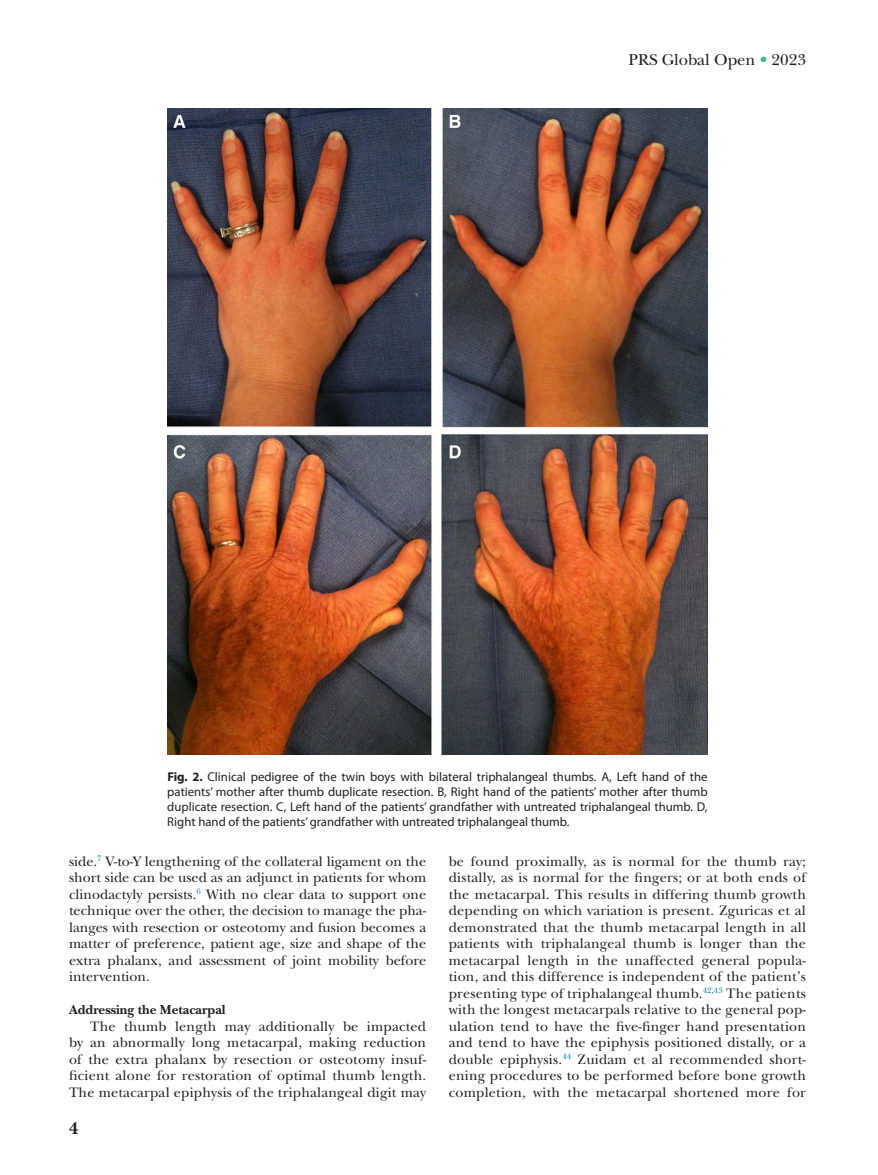
<style>
.page{position:relative;width:878px;height:1175px;background:#fff}
.page>*{position:absolute;margin:0;border:0;box-sizing:border-box;transform-origin:0 0}
.t1{font:700 18px "New Baskerville Std";color:#231f20}
.t2{font:16.5px "New Baskerville Std";color:#231f20}
.t3{font:14.25px/16.5px "New Baskerville Std";letter-spacing:.015em;color:#231f20;text-align:justify}
.t4{font:700 13.5px "New Baskerville Std";color:#231f20}
.t5{font:12.75px/15px "Myriad Pro";color:#231f20;text-align:justify}
.s1{color:#45bc89}
.s2{font-weight:700}
</style>
<div class="page">
<img style="left:167px;top:108px;width:540px;height:647px">
<p class="t2" style="left:628px;top:50px;width:179px">PRS Global Open <span class="s1">•</span> 2023</p>
<p class="t5" style="left:167px;top:769px;width:542px"><span class="s2">Fig. 2.</span> Clinical pedigree of the twin boys with bilateral triphalangeal thumbs. A, Left hand of the patients’ mother after thumb duplicate resection. B, Right hand of the patients’ mother after thumb duplicate resection. C, Left hand of the patients’ grandfather with untreated triphalangeal thumb. D, Right hand of the patients’ grandfather with untreated triphalangeal thumb.</p>
<p class="t3" style="left:69px;top:853px;width:359px">side.<sup>7</sup> V-to-Y lengthening of the collateral ligament on the short side can be used as an adjunct in patients for whom clinodactyly persists.<sup>6</sup> With no clear data to support one technique over the other, the decision to manage the pha&shy;langes with resection or osteotomy and fusion becomes a matter of preference, patient age, size and shape of the extra phalanx, and assessment of joint mobility before intervention.</p>
<p class="t4" style="left:69px;top:1002px;width:158px">Addressing the Metacarpal</p>
<p class="t3" style="left:69px;top:1018px;width:359px;text-indent:21px">The thumb length may additionally be impacted by an abnormally long metacarpal, making reduction of the extra phalanx by resection or osteotomy insuf&shy;ficient alone for restoration of optimal thumb length.<br>The metacarpal epiphysis of the triphalangeal digit may</p>
<p class="t1" style="left:69px;top:1118px;width:11px">4</p>
<p class="t3" style="left:449px;top:853px;width:359px">be found proximally, as is normal for the thumb ray; distally, as is normal for the fingers; or at both ends of the metacarpal. This results in differing thumb growth depending on which variation is present. Zguricas et al demonstrated that the thumb metacarpal length in all patients with triphalangeal thumb is longer than the metacarpal length in the unaffected general popula&shy;tion, and this difference is independent of the patient’s presenting type of triphalangeal thumb.<sup>42</sup><sup>,</sup><sup>43</sup> The patients with the longest metacarpals relative to the general pop&shy;ulation tend to have the five-finger hand presentation and tend to have the epiphysis positioned distally, or a double epiphysis.<sup>44</sup> Zuidam et al recommended short&shy;ening procedures to be performed before bone growth completion, with the metacarpal shortened more for</p>
</div>
